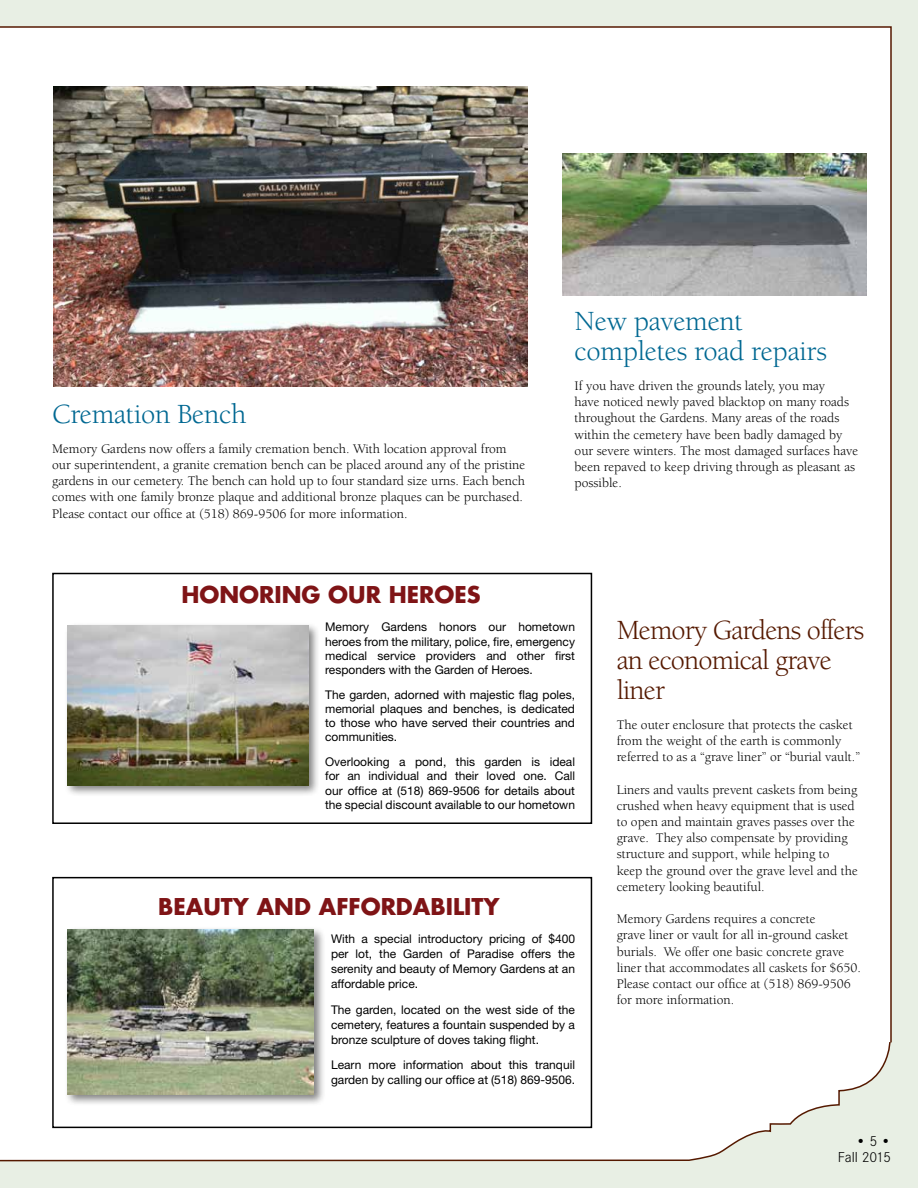
<style>
.page{position:relative;width:918px;height:1188px;background:#e3ecde}
.page>*{position:absolute;margin:0;border:0;box-sizing:border-box;transform-origin:0 0}
.t1{font:28.5px/30px "Berkeley";letter-spacing:-.01em;color:#006892}
.t2{font:28.5px/30px "Berkeley";letter-spacing:-.03em;color:#551900}
.t3{font:700 22.5px "Futura";color:#7f1416}
.t4{font:300 15px/16.5px "Corporate S";letter-spacing:-.005em;color:#000;text-align:right}
.t5{font:13.5px/16.2px "Berkeley";color:#000}
.t6{font:12px/14.2px "Helvetica Neue";color:#000;text-align:justify}
</style>
<div class="page">
<div style="left:0;top:26px;width:892px;height:1136px;background:#fff"></div>
<div style="left:52px;top:573px;width:540px;height:251px;border:2px solid #000"></div>
<div style="left:52px;top:877px;width:540px;height:251px;border:2px solid #000"></div>
<div style="left:64px;top:622px;width:257px;height:175px;background:#000;opacity:.5"></div>
<img style="left:67px;top:625px;width:241px;height:160px">
<div style="left:64px;top:926px;width:261px;height:181px;background:#000;opacity:.5"></div>
<img style="left:67px;top:929px;width:247px;height:165px">
<img style="left:563px;top:153px;width:304px;height:142px">
<img style="left:54px;top:86px;width:473px;height:300px">
<h1 class="t1" style="left:52px;top:400px;width:196px">Cremation Bench</h1>
<p class="t5" style="left:52px;top:441px;width:475px">Memory Gardens now offers a family cremation bench. With location approval from our superintendent, a granite cremation bench can be placed around any of the pristine gardens in our cemetery. The bench can hold up to four standard size urns. Each bench comes with one family bronze plaque and additional bronze plaques can be purchased.<br>Please contact our office at (518) 869-9506 for more information.</p>
<h2 class="t3" style="left:181px;top:579px;width:301px">HONORING OUR HEROES</h2>
<h1 class="t1" style="left:575px;top:307px;width:254px">New pavement completes road repairs</h1>
<p class="t5" style="left:575px;top:378px;width:285px">If you have driven the grounds lately, you may<br>have noticed newly paved blacktop on many roads throughout the Gardens. Many areas of the roads within the cemetery have been badly damaged by our severe winters. The most damaged surfaces have been repaved to keep driving through as pleasant as possible.</p>
<p class="t6" style="left:325px;top:620px;width:251px">Memory Gardens honors our hometown heroes from the military, police, fire, emergency medical service providers and other first responders with the Garden of Heroes.</p>
<p class="t6" style="left:325px;top:687px;width:251px">The garden, adorned with majestic flag poles, memorial plaques and benches, is dedicated to those who have served their countries and communities.</p>
<p class="t6" style="left:325px;top:755px;width:251px">Overlooking a pond, this garden is ideal for an individual and their loved one. Call our office at (518) 869-9506 for details about the special discount available to our hometown</p>
<h2 class="t3" style="left:158px;top:891px;width:343px">BEAUTY AND AFFORDABILITY</h2>
<p class="t6" style="left:331px;top:931px;width:246px;line-height:15px">With a special introductory pricing of $400 per lot, the Garden of Paradise offers the serenity and beauty of Memory Gardens at an affordable price.</p>
<p class="t6" style="left:331px;top:1002px;width:246px;line-height:15px">The garden, located on the west side of the cemetery, features a fountain suspended by a bronze sculpture of doves taking flight.</p>
<p class="t6" style="left:331px;top:1057px;width:246px;line-height:15px">Learn more information about this tranquil garden by calling our office at (518) 869-9506.</p>
<h1 class="t2" style="left:617px;top:616px;width:249px">Memory Gardens offers an economical grave liner</h1>
<p class="t5" style="left:617px;top:717px;width:245px">The outer enclosure that protects the casket from the weight of the earth is commonly referred to as a “grave liner” or “burial vault.”</p>
<p class="t5" style="left:617px;top:782px;width:243px">Liners and vaults prevent caskets from being crushed when heavy equipment that is used to open and maintain graves passes over the grave. They also compensate by providing structure and support, while helping to keep the ground over the grave level and the cemetery looking beautiful.</p>
<p class="t5" style="left:617px;top:911px;width:246px">Memory Gardens requires a concrete<br>grave liner or vault for all in-ground casket burials. We offer one basic concrete grave liner that accommodates all caskets for $650.<br>Please contact our office at (518) 869-9506 for more information.</p>
<p class="t4" style="left:838px;top:1133px;width:55px">• 5 •<br>Fall 2015</p>
</div>
